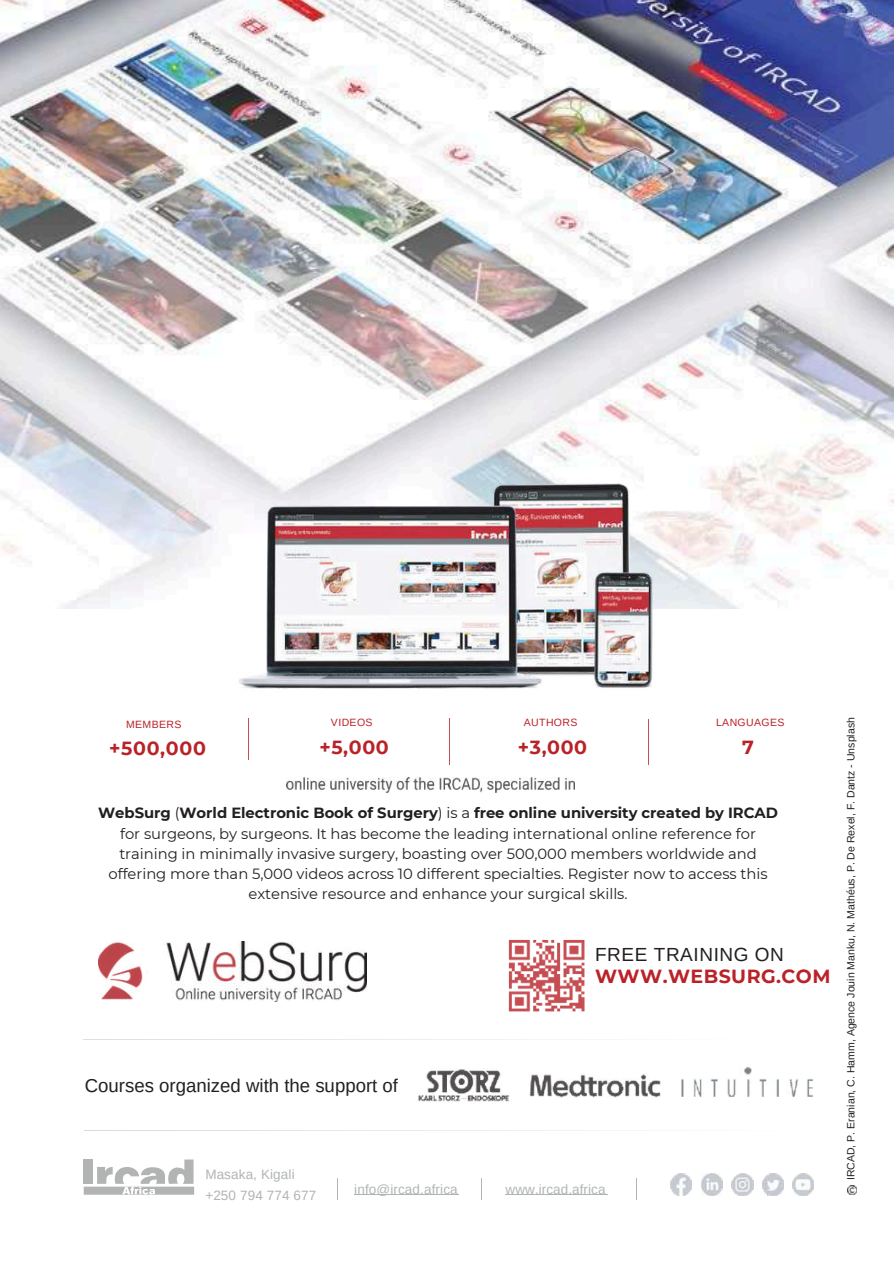
<style>
.page{position:relative;width:894px;height:1264px;background:#fff}
.page>*{position:absolute;margin:0;border:0;box-sizing:border-box;transform-origin:0 0}
.t1{font:700 18.9px "Montserrat";letter-spacing:.025em;color:#ba2229}
.t2{font:18.9px "Arimo";letter-spacing:.03em;color:#231f20}
.t3{font:18.6px "Arimo";color:#231f20}
.t4{font:14.7px/20.2px "Montserrat";color:#231f20;text-align:center}
.t5{font:13.5px/21.3px "Arimo";letter-spacing:.01em;color:#b1b4b4}
.t6{font:10.5px "Arimo";color:#231f20}
.t7{font:10.5px "Arimo";letter-spacing:.035em;color:#ba2229}
.s1{font-weight:700}
</style>
<div class="page">
<svg style="left:84px;top:1159px;width:110px;height:35px"></svg>
<img style="left:0;top:0;width:893px;height:609px">
<svg style="left:847px;top:1185px;width:8px;height:9px"></svg>
<svg style="left:337px;top:1178px;width:1px;height:21px"></svg>
<hr style="left:354px;top:1194px;width:105px;height:1px;background:#b1b4b4">
<svg style="left:481px;top:1178px;width:1px;height:21px"></svg>
<hr style="left:505px;top:1194px;width:103px;height:1px;background:#b1b4b4">
<svg style="left:636px;top:1178px;width:1px;height:21px"></svg>
<img style="left:670px;top:1173px;width:21px;height:22px">
<img style="left:731px;top:1173px;width:22px;height:22px">
<img style="left:762px;top:1173px;width:21px;height:22px">
<img style="left:792px;top:1173px;width:21px;height:22px">
<img style="left:701px;top:1173px;width:21px;height:22px">
<img style="left:99px;top:941px;width:267px;height:60px">
<img style="left:231px;top:470px;width:435px;height:219px">
<hr style="left:248px;top:719px;width:1px;height:41px;background:#ba2229">
<hr style="left:449px;top:718px;width:1px;height:46px;background:#ba2229">
<img style="left:287px;top:777px;width:287px;height:15px">
<img style="left:508px;top:939px;width:77px;height:73px">
<svg style="left:83px;top:1039px;width:473px;height:1px"></svg>
<svg style="left:84px;top:1130px;width:531px;height:1px"></svg>
<hr style="left:647px;top:719px;width:1px;height:45px;background:#ba2229">
<img style="left:418px;top:1069px;width:91px;height:32px">
<img style="left:529px;top:1074px;width:131px;height:23px">
<img style="left:681px;top:1067px;width:132px;height:29px">
<p class="t7" style="left:126px;top:718px;width:57px">MEMBERS</p>
<p class="t7" style="left:331px;top:716px;width:43px">VIDEOS</p>
<p class="t7" style="left:523px;top:716px;width:55px">AUTHORS</p>
<p class="t7" style="left:715px;top:716px;width:70px">LANGUAGES</p>
<p class="t1" style="left:109px;top:736px;width:98px">+500,000</p>
<p class="t1" style="left:319px;top:735px;width:71px">+5,000</p>
<p class="t1" style="left:517px;top:735px;width:71px">+3,000</p>
<p class="t1" style="left:741px;top:735px;width:13px">7</p>
<p class="t4" style="left:98px;top:803px;width:681px"><span class="s1">WebSurg</span> (<span class="s1">World Electronic Book of Surgery</span>) is a <span class="s1">free online university created by IRCAD </span>for surgeons, by surgeons. It has become the leading international online reference for training in minimally invasive surgery, boasting over 500,000 members worldwide and offering more than 5,000 videos across 10 different specialties. Register now to access this extensive resource and enhance your surgical skills.</p>
<p class="t3" style="left:85px;top:1074px;width:314px">Courses organized with the support of</p>
<p class="t2" style="left:595px;top:943px;width:190px">FREE TRAINING ON</p>
<p class="t1" style="left:595px;top:964px;width:237px">WWW.WEBSURG.COM</p>
<p class="t5" style="left:205px;top:1163px;width:112px">Masaka, Kigali +250 794 774 677</p>
<p class="t5" style="left:354px;top:1178px;width:105px">info@ircad.africa</p>
<p class="t5" style="left:505px;top:1178px;width:101px">www.ircad.africa</p>
<p class="t6" style="left:844px;top:1180px;width:464px;rotate:-90deg">IRCAD, P. Eranian, C. Hamm, Agence Jouin Manku, N. Mathéus, P. De Rexel, F. Dantz - Unsplash</p>
</div>
